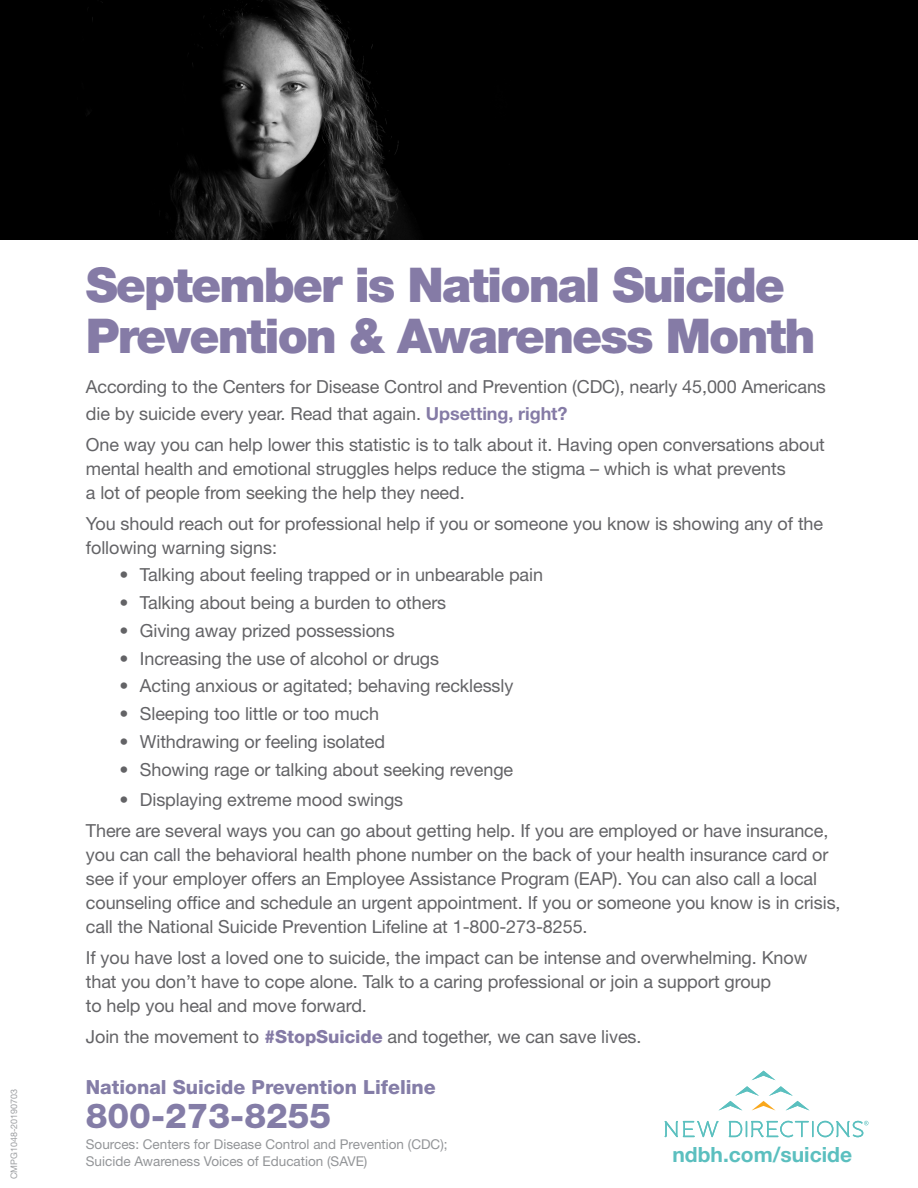
<style>
.page{position:relative;width:918px;height:1188px;background:#fff}
.page>*{position:absolute;margin:0;border:0;box-sizing:border-box;transform-origin:0 0}
.t1{font:900 48px/51px "Helvetica Neue LT Std";letter-spacing:-.04em;color:#857ba6}
.t2{font:800 34.5px "Helvetica Neue LT Std";color:#847da7}
.t3{font:700 21px "Helvetica Neue LT Std";color:#5bbfbf}
.t4{font:800 19.5px "Helvetica Neue LT Std";color:#847da7}
.t5{font:18px/24px "Helvetica Neue LT Std";letter-spacing:-.005em;color:#636366}
.t6{font:13.5px/16.2px "Helvetica Neue LT Std";color:#939598}
.t7{font:9px "Helvetica Neue LT Std";color:#9d9fa2}
.s1{font-weight:700;color:#857ba6}
.s2{font-weight:800;color:#857ba6}
</style>
<div class="page">
<svg style="left:752px;top:1071px;width:23px;height:9px"></svg>
<svg style="left:665px;top:1121px;width:53px;height:16px"></svg>
<svg style="left:719px;top:1086px;width:90px;height:24px"></svg>
<svg style="left:729px;top:1121px;width:140px;height:16px"></svg>
<img style="left:0;top:0;width:918px;height:240px">
<p class="t7" style="left:9px;top:1179px;width:92px;rotate:-90deg">CMPG1048-20190703</p>
<p class="t1" style="left:86px;top:260px;width:731px">September is National Suicide<br>Prevention &amp; Awareness Month</p>
<p class="t5" style="left:86px;top:373px;width:742px;line-height:27px">According to the Centers for Disease Control and Prevention (CDC), nearly 45,000 Americans die by suicide every year. Read that again. <span class="s1">Upsetting, right?</span></p>
<p class="t5" style="left:86px;top:432px;width:741px">One way you can help lower this statistic is to talk about it. Having open conversations about mental health and emotional struggles helps reduce the stigma – which is what prevents<br>a lot of people from seeking the help they need.</p>
<p class="t5" style="left:86px;top:511px;width:739px">You should reach out for professional help if you or someone you know is showing any of the following warning signs:</p>
<p class="t5" style="left:120px;top:563px;width:425px">• Talking about feeling trapped or in unbearable pain</p>
<p class="t5" style="left:120px;top:590px;width:328px">• Talking about being a burden to others</p>
<p class="t5" style="left:120px;top:618px;width:277px">• Giving away prized possessions</p>
<p class="t5" style="left:120px;top:646px;width:321px">• Increasing the use of alcohol or drugs</p>
<p class="t5" style="left:120px;top:674px;width:395px">• Acting anxious or agitated; behaving recklessly</p>
<p class="t5" style="left:120px;top:701px;width:261px">• Sleeping too little or too much</p>
<p class="t5" style="left:120px;top:729px;width:267px">• Withdrawing or feeling isolated</p>
<p class="t5" style="left:120px;top:757px;width:395px">• Showing rage or talking about seeking revenge</p>
<p class="t5" style="left:120px;top:788px;width:285px">• Displaying extreme mood swings</p>
<p class="t5" style="left:86px;top:818px;width:756px">There are several ways you can go about getting help. If you are employed or have insurance, you can call the behavioral health phone number on the back of your health insurance card or see if your employer offers an Employee Assistance Program (EAP). You can also call a local counseling office and schedule an urgent appointment. If you or someone you know is in crisis, call the National Suicide Prevention Lifeline at 1-800-273-8255.</p>
<p class="t5" style="left:86px;top:945px;width:723px">If you have lost a loved one to suicide, the impact can be intense and overwhelming. Know that you don’t have to cope alone. Talk to a caring professional or join a support group<br>to help you heal and move forward.</p>
<p class="t5" style="left:86px;top:1024px;width:557px">Join the movement to <span class="s2">#StopSuicide</span> and together, we can save lives.</p>
<p class="t4" style="left:86px;top:1075px;width:351px">National Suicide Prevention Lifeline</p>
<p class="t2" style="left:86px;top:1095px;width:247px">800-273-8255</p>
<p class="t6" style="left:86px;top:1136px;width:363px">Sources: Centers for Disease Control and Prevention (CDC);<br>Suicide Awareness Voices of Education (SAVE)</p>
<p class="t3" style="left:672px;top:1142px;width:181px">ndbh.com/suicide</p>
</div>
